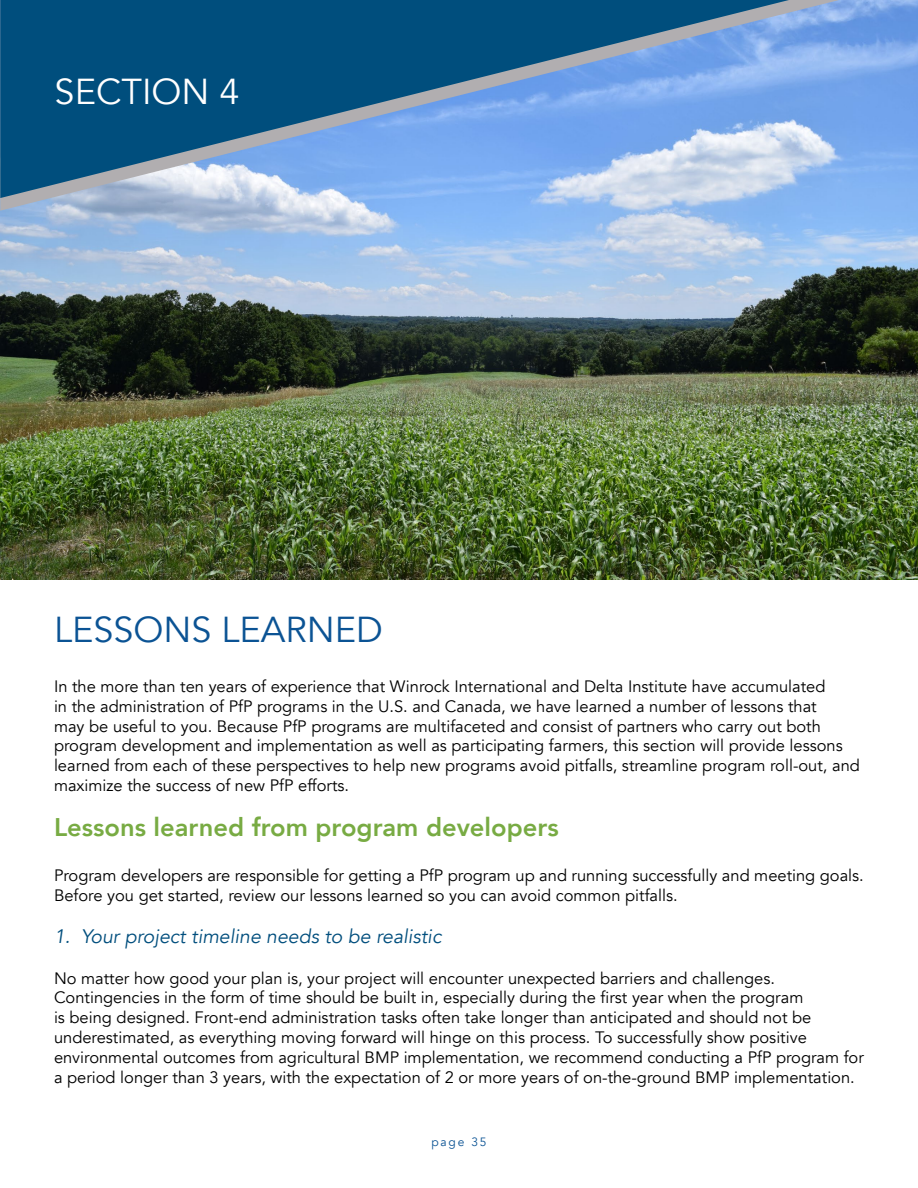
<style>
.page{position:relative;width:918px;height:1188px;background:#fff}
.page>*{position:absolute;margin:0;border:0;box-sizing:border-box;transform-origin:0 0}
.t1{font:36px "Avenir";color:#0b5394}
.t2{font:36px "Avenir";color:#fff}
.t3{font:800 25.5px "Avenir";color:#78ab43}
.t4{font:italic 19.5px "Avenir";color:#004e7d}
.t5{font:16.5px/19.8px "Avenir";color:#000}
.t6{font:12px "Avenir";letter-spacing:.15em;color:#0b5394}
</style>
<div class="page">
<img style="left:0;top:0;width:918px;height:579px">
<svg style="left:0;top:0;width:839px;height:211px;background:#98bae8"></svg>
<svg style="left:0;top:0;width:789px;height:198px;background:#4a81b1"></svg>
<h1 class="t2" style="left:55px;top:70px;width:186px">SECTION 4</h1>
<h1 class="t1" style="left:54px;top:608px;width:330px">LESSONS LEARNED</h1>
<p class="t5" style="left:54px;top:677px;width:807px">In the more than ten years of experience that Winrock International and Delta Institute have accumulated<br>in the administration of PfP programs in the U.S. and Canada, we have learned a number of lessons that<br>may be useful to you. Because PfP programs are multifaceted and consist of partners who carry out both program development and implementation as well as participating farmers, this section will provide lessons learned from each of these perspectives to help new programs avoid pitfalls, streamline program roll-out, and maximize the success of new PfP efforts.</p>
<h2 class="t3" style="left:54px;top:808px;width:506px">Lessons learned from program developers</h2>
<p class="t5" style="left:54px;top:866px;width:811px">Program developers are responsible for getting a PfP program up and running successfully and meeting goals.<br>Before you get started, review our lessons learned so you can avoid common pitfalls.</p>
<p class="t4" style="left:54px;top:925px;width:389px">1. Your project timeline needs to be realistic</p>
<p class="t5" style="left:54px;top:968px;width:811px">No matter how good your plan is, your project will encounter unexpected barriers and challenges.<br>Contingencies in the form of time should be built in, especially during the first year when the program<br>is being designed. Front-end administration tasks often take longer than anticipated and should not be underestimated, as everything moving forward will hinge on this process. To successfully show positive environmental outcomes from agricultural BMP implementation, we recommend conducting a PfP program for a period longer than 3 years, with the expectation of 2 or more years of on-the-ground BMP implementation.</p>
<p class="t6" style="left:431px;top:1135px;width:57px">page 35</p>
</div>
